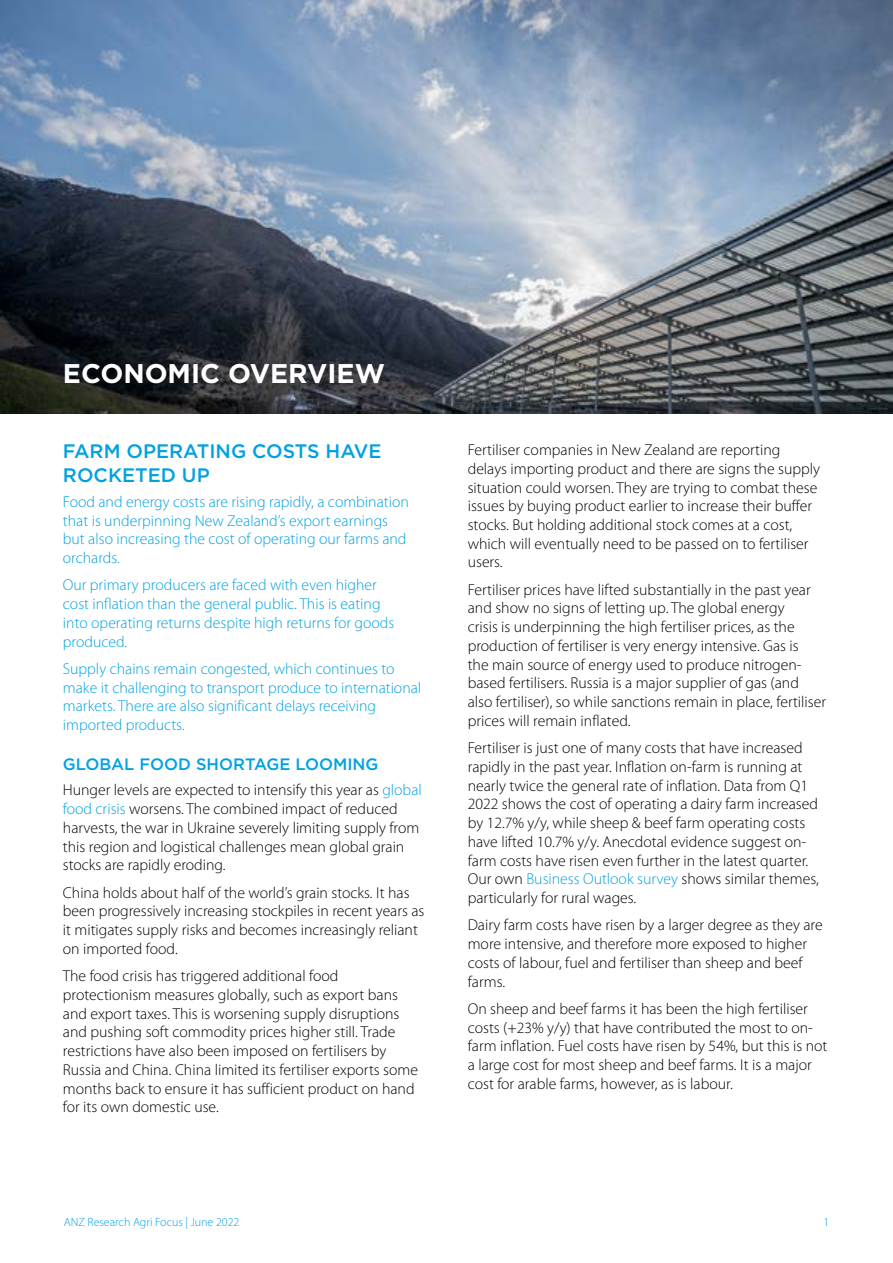
<style>
.page{position:relative;width:893px;height:1263px;background:#fff}
.page>*{position:absolute;margin:0;border:0;box-sizing:border-box;transform-origin:0 0}
.t1{font:700 27px "Gotham";color:#fff}
.t2{font:500 19.5px/24px "Gotham";color:#00a1e0}
.t3{font:500 16.5px "Gotham";color:#00a1e0}
.t4{font:300 15.75px/18.8px "Myriad Pro";color:#000}
.t5{font:300 15.75px/18.8px "Myriad Pro";color:#00a1e0}
.t6{font:300 12px "Myriad Pro";color:#00a1e0}
.s1{color:#00a1e0}
</style>
<div class="page">
<img style="left:0;top:0;width:893px;height:413px">
<h1 class="t1" style="left:63px;top:356px;width:323px">ECONOMIC OVERVIEW</h1>
<p class="t2" style="left:63px;top:439px;width:320px">FARM OPERATING COSTS HAVE<br>ROCKETED UP</p>
<p class="t5" style="left:63px;top:492px;width:347px">Food and energy costs are rising rapidly, a combination that is underpinning New Zealand’s export earnings but also increasing the cost of operating our farms and orchards.</p>
<p class="t5" style="left:63px;top:576px;width:333px">Our primary producers are faced with even higher cost inflation than the general public. This is eating into operating returns despite high returns for goods produced.</p>
<p class="t5" style="left:63px;top:659px;width:360px">Supply chains remain congested, which continues to make it challenging to transport produce to international markets. There are also significant delays receiving imported products.</p>
<p class="t3" style="left:63px;top:754px;width:317px">GLOBAL FOOD SHORTAGE LOOMING</p>
<p class="t4" style="left:63px;top:781px;width:360px">Hunger levels are expected to intensify this year as <span class="s1">global food crisis</span> worsens. The combined impact of reduced harvests, the war in Ukraine severely limiting supply from this region and logistical challenges mean global grain stocks are rapidly eroding.</p>
<p class="t4" style="left:63px;top:883px;width:363px">China holds about half of the world’s grain stocks. It has been progressively increasing stockpiles in recent years as it mitigates supply risks and becomes increasingly reliant on imported food.</p>
<p class="t4" style="left:63px;top:966px;width:357px">The food crisis has triggered additional food protectionism measures globally, such as export bans and export taxes. This is worsening supply disruptions and pushing soft commodity prices higher still. Trade restrictions have also been imposed on fertilisers by Russia and China. China limited its fertiliser exports some months back to ensure it has sufficient product on hand for its own domestic use.</p>
<p class="t4" style="left:468px;top:440px;width:354px">Fertiliser companies in New Zealand are reporting delays importing product and there are signs the supply situation could worsen. They are trying to combat these issues by buying product earlier to increase their buffer stocks. But holding additional stock comes at a cost, which will eventually need to be passed on to fertiliser users.</p>
<p class="t4" style="left:468px;top:580px;width:360px">Fertiliser prices have lifted substantially in the past year and show no signs of letting up. The global energy<br>crisis is underpinning the high fertiliser prices, as the production of fertiliser is very energy intensive. Gas is<br>the main source of energy used to produce nitrogen&shy;based fertilisers. Russia is a major supplier of gas (and also fertiliser), so while sanctions remain in place, fertiliser prices will remain inflated.</p>
<p class="t4" style="left:468px;top:738px;width:352px">Fertiliser is just one of many costs that have increased rapidly in the past year. Inflation on-farm is running at nearly twice the general rate of inflation. Data from Q1<br>2022 shows the cost of operating a dairy farm increased by 12.7% y/y, while sheep &amp; beef farm operating costs have lifted 10.7% y/y. Anecdotal evidence suggest on&shy;farm costs have risen even further in the latest quarter.<br>Our own <span class="s1">Business Outlook survey</span> shows similar themes, particularly for rural wages.</p>
<p class="t4" style="left:468px;top:916px;width:356px">Dairy farm costs have risen by a larger degree as they are more intensive, and therefore more exposed to higher costs of labour, fuel and fertiliser than sheep and beef farms.</p>
<p class="t4" style="left:468px;top:999px;width:361px">On sheep and beef farms it has been the high fertiliser costs (+23% y/y) that have contributed the most to on&shy;farm inflation. Fuel costs have risen by 54%, but this is not a large cost for most sheep and beef farms. It is a major cost for arable farms, however, as is labour.</p>
<p class="t6" style="left:64px;top:1215px;width:177px">ANZ Research Agri Focus | June 2022</p>
<p class="t6" style="left:823px;top:1215px;width:7px">1</p>
</div>
